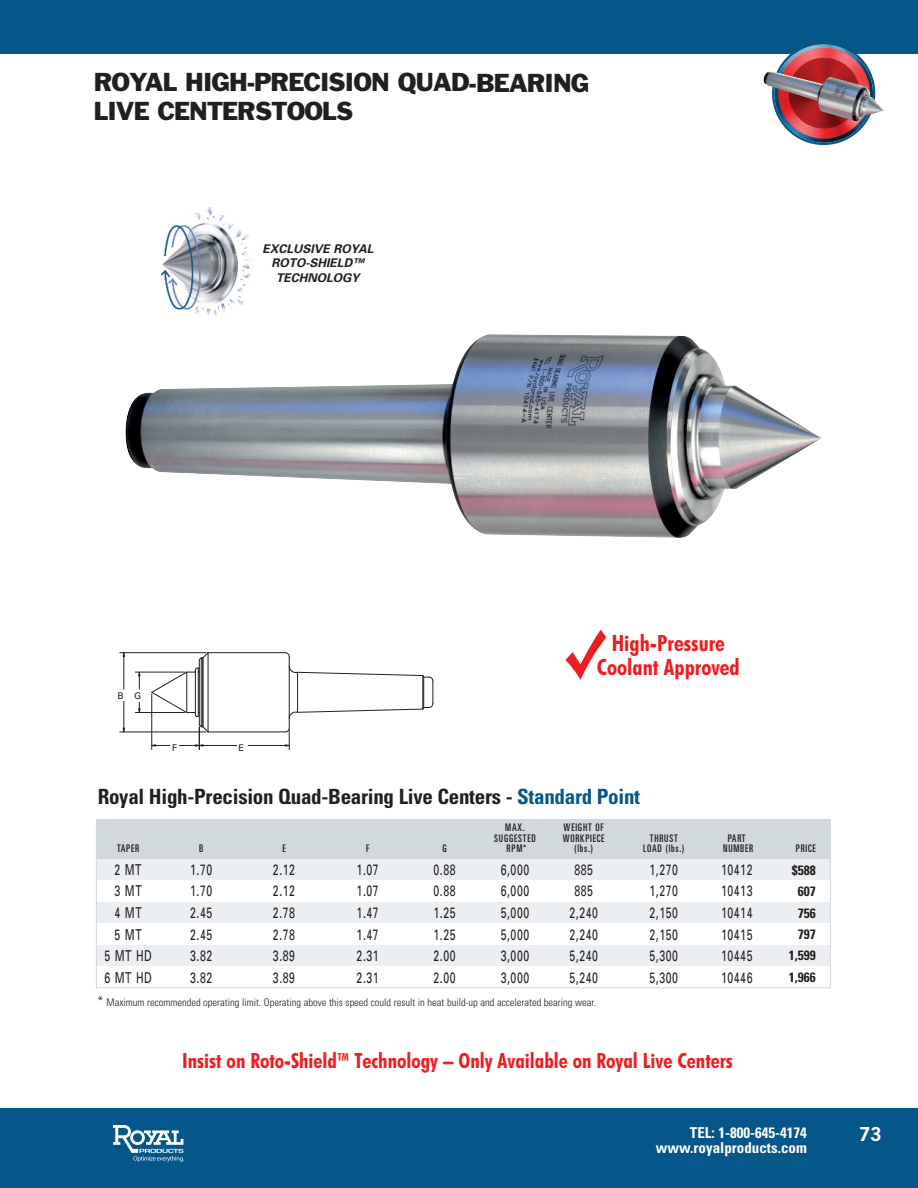
<style>
.page{position:relative;width:918px;height:1188px;background:#fff}
.page>*{position:absolute;margin:0;border:0;box-sizing:border-box;transform-origin:0 0}
.t1{font:24px/28.8px "Franklin Gothic";letter-spacing:-.035em;color:#231f20}
.t2{font:700 22.5px/24px "Futuri Condensed SW";color:#ee1d23;text-align:center}
.t3{font:700 21px "Futuri Condensed SW";color:#ee1d23}
.t4{font:700 condensed 21px "Univers";letter-spacing:-.015em;color:#231f20}
.t5{font:700 18px "News Gothic";color:#fff}
.t6{font:15px "Univers";letter-spacing:.055em;color:#231f20;scale:.7 1}
.t7{font:700 condensed 15px "Univers";color:#fff}
.t8{font:700 condensed 13.5px/21.3px "Univers";color:#231f20;text-align:right}
.t9{font:italic 700 12px/14.4px "Univers";color:#231f20;text-align:center}
.t10{font:300 condensed 10.5px "Univers";color:#231f20}
.t11{font:ultra-condensed 10.5px "Univers";letter-spacing:.075em;color:#231f20}
.t12{font:9.15px "Univers";color:#231f20}
.s1{color:#055689}
.s2{font-size:13.5px}
</style>
<div class="page">
<div style="left:14px;top:1108px;width:904px;height:80px;background:#055689"></div>
<div style="left:14px;top:0;width:904px;height:54px;background:#055689"></div>
<svg style="left:113px;top:1125px;width:71px;height:37px"></svg>
<svg style="left:777px;top:44px;width:93px;height:101px"></svg>
<img style="left:763px;top:71px;width:121px;height:51px">
<div style="left:96px;top:820px;width:735px;height:39px;background:#d1d9dd"></div>
<div style="left:96px;top:859px;width:735px;height:21px;background:#ebeff2"></div>
<div style="left:96px;top:902px;width:735px;height:21px;background:#ebeff2"></div>
<div style="left:96px;top:945px;width:735px;height:21px;background:#ebeff2"></div>
<hr style="left:289px;top:657px;width:1px;height:71px;background:#231f20">
<svg style="left:285px;top:652px;width:5px;height:5px"></svg>
<hr style="left:208px;top:652px;width:77px;height:1px;background:#231f20">
<hr style="left:208px;top:732px;width:77px;height:1px;background:#231f20">
<svg style="left:288px;top:665px;width:145px;height:54px"></svg>
<hr style="left:208px;top:653px;width:1px;height:79px;background:#231f20">
<hr style="left:199px;top:660px;width:1px;height:65px;background:#231f20">
<hr style="left:201px;top:658px;width:1px;height:69px;background:#231f20">
<hr style="left:203px;top:658px;width:1px;height:69px;background:#231f20">
<hr style="left:135px;top:672px;width:50px;height:1px;background:#231f20">
<hr style="left:135px;top:712px;width:50px;height:1px;background:#231f20">
<svg style="left:138px;top:671px;width:3px;height:18px"></svg>
<svg style="left:138px;top:702px;width:3px;height:10px"></svg>
<hr style="left:120px;top:732px;width:86px;height:1px;background:#231f20">
<hr style="left:120px;top:652px;width:86px;height:1px;background:#231f20">
<hr style="left:123px;top:695px;width:1px;height:33px;background:#231f20">
<hr style="left:123px;top:657px;width:1px;height:32px;background:#231f20">
<svg style="left:122px;top:727px;width:3px;height:6px"></svg>
<svg style="left:198px;top:652px;width:11px;height:9px"></svg>
<svg style="left:122px;top:652px;width:3px;height:5px"></svg>
<hr style="left:151px;top:694px;width:1px;height:56px;background:#231f20">
<svg style="left:151px;top:744px;width:19px;height:3px"></svg>
<svg style="left:151px;top:667px;width:48px;height:50px"></svg>
<hr style="left:203px;top:745px;width:37px;height:1px;background:#231f20">
<hr style="left:248px;top:745px;width:37px;height:1px;background:#231f20">
<svg style="left:179px;top:724px;width:30px;height:26px"></svg>
<svg style="left:284px;top:727px;width:6px;height:23px"></svg>
<div style="left:116px;top:691px;width:10px;height:10px;background:#fff"></div>
<div style="left:237px;top:742px;width:9px;height:11px;background:#fff"></div>
<img style="left:125px;top:334px;width:697px;height:204px">
<div style="left:96px;top:822px;width:735px;height:166px;border:1px solid #d1d9dd"></div>
<svg style="left:565px;top:630px;width:41px;height:50px"></svg>
<div style="left:0;top:1108px;width:14px;height:80px;background:#055689"></div>
<div style="left:0;top:0;width:14px;height:54px;background:#055689"></div>
<img style="left:162px;top:208px;width:90px;height:107px">
<h1 class="t1" style="left:94px;top:70px;width:497px">ROYAL HIGH-PRECISION QUAD-BEARING<br>LIVE CENTERSTOOLS</h1>
<p class="t9" style="left:263px;top:243px;width:112px">EXCLUSIVE ROYAL<br>ROTO-SHIELD™<br>TECHNOLOGY</p>
<p class="t12" style="left:118px;top:692px;width:25px">B G</p>
<p class="t12" style="left:172px;top:744px;width:7px">F</p>
<p class="t12" style="left:238px;top:744px;width:7px">E</p>
<h2 class="t2" style="left:597px;top:632px;width:144px">High-Pressure<br>Coolant Approved</h2>
<h3 class="t4" style="left:98px;top:789px;width:544px">Royal High-Precision Quad-Bearing Live Centers - <span class="s1">Standard Point</span></h3>
<p class="t11" style="left:505px;top:824px;width:21px">MAX.</p>
<p class="t11" style="left:564px;top:824px;width:42px">WEIGHT OF</p>
<p class="t11" style="left:494px;top:834px;width:43px">SUGGESTED</p>
<p class="t11" style="left:563px;top:834px;width:43px">WORKPIECE</p>
<p class="t11" style="left:650px;top:834px;width:29px">THRUST</p>
<p class="t11" style="left:728px;top:834px;width:19px">PART</p>
<p class="t11" style="left:117px;top:845px;width:24px">TAPER</p>
<p class="t11" style="left:199px;top:845px;width:6px">B</p>
<p class="t11" style="left:282px;top:845px;width:5px">E</p>
<p class="t11" style="left:366px;top:845px;width:5px">F</p>
<p class="t11" style="left:442px;top:845px;width:6px">G</p>
<p class="t11" style="left:507px;top:845px;width:21px">RPM*</p>
<p class="t11" style="left:574px;top:845px;width:20px">(lbs.)</p>
<p class="t11" style="left:643px;top:845px;width:43px">LOAD (lbs.)</p>
<p class="t11" style="left:723px;top:845px;width:32px">NUMBER</p>
<p class="t11" style="left:796px;top:845px;width:22px">PRICE</p>
<p class="t6" style="left:115px;top:864px;width:40px">2 MT</p>
<p class="t6" style="left:190px;top:864px;width:33px">1.70</p>
<p class="t6" style="left:273px;top:864px;width:33px">2.12</p>
<p class="t6" style="left:357px;top:864px;width:33px">1.07</p>
<p class="t6" style="left:433px;top:864px;width:33px">0.88</p>
<p class="t6" style="left:501px;top:864px;width:42px">6,000</p>
<p class="t6" style="left:574px;top:864px;width:28px">885</p>
<p class="t6" style="left:650px;top:864px;width:42px">1,270</p>
<p class="t6" style="left:721px;top:864px;width:47px">10412</p>
<p class="t6" style="left:115px;top:885px;width:40px">3 MT</p>
<p class="t6" style="left:190px;top:885px;width:33px">1.70</p>
<p class="t6" style="left:273px;top:885px;width:33px">2.12</p>
<p class="t6" style="left:357px;top:885px;width:33px">1.07</p>
<p class="t6" style="left:433px;top:885px;width:33px">0.88</p>
<p class="t6" style="left:501px;top:885px;width:42px">6,000</p>
<p class="t6" style="left:574px;top:885px;width:28px">885</p>
<p class="t6" style="left:650px;top:885px;width:42px">1,270</p>
<p class="t6" style="left:721px;top:885px;width:47px">10413</p>
<p class="t6" style="left:115px;top:908px;width:40px">4 MT</p>
<p class="t6" style="left:190px;top:908px;width:33px">2.45</p>
<p class="t6" style="left:273px;top:908px;width:33px">2.78</p>
<p class="t6" style="left:357px;top:908px;width:33px">1.47</p>
<p class="t6" style="left:433px;top:908px;width:33px">1.25</p>
<p class="t6" style="left:501px;top:908px;width:42px">5,000</p>
<p class="t6" style="left:569px;top:908px;width:42px">2,240</p>
<p class="t6" style="left:650px;top:908px;width:42px">2,150</p>
<p class="t6" style="left:721px;top:908px;width:47px">10414</p>
<p class="t6" style="left:115px;top:929px;width:40px">5 MT</p>
<p class="t6" style="left:190px;top:929px;width:33px">2.45</p>
<p class="t6" style="left:273px;top:929px;width:33px">2.78</p>
<p class="t6" style="left:357px;top:929px;width:33px">1.47</p>
<p class="t6" style="left:433px;top:929px;width:33px">1.25</p>
<p class="t6" style="left:501px;top:929px;width:42px">5,000</p>
<p class="t6" style="left:569px;top:929px;width:42px">2,240</p>
<p class="t6" style="left:650px;top:929px;width:42px">2,150</p>
<p class="t6" style="left:721px;top:929px;width:47px">10415</p>
<p class="t6" style="left:105px;top:950px;width:69px">5 MT HD</p>
<p class="t6" style="left:190px;top:950px;width:33px">3.82</p>
<p class="t6" style="left:273px;top:950px;width:33px">3.89</p>
<p class="t6" style="left:357px;top:950px;width:33px">2.31</p>
<p class="t6" style="left:433px;top:950px;width:33px">2.00</p>
<p class="t6" style="left:501px;top:950px;width:42px">3,000</p>
<p class="t6" style="left:569px;top:950px;width:42px">5,240</p>
<p class="t6" style="left:650px;top:950px;width:42px">5,300</p>
<p class="t6" style="left:721px;top:950px;width:47px">10445</p>
<p class="t6" style="left:105px;top:972px;width:69px">6 MT HD</p>
<p class="t6" style="left:190px;top:972px;width:33px">3.82</p>
<p class="t6" style="left:273px;top:972px;width:33px">3.89</p>
<p class="t6" style="left:357px;top:972px;width:33px">2.31</p>
<p class="t6" style="left:433px;top:972px;width:33px">2.00</p>
<p class="t6" style="left:501px;top:972px;width:42px">3,000</p>
<p class="t6" style="left:569px;top:972px;width:42px">5,240</p>
<p class="t6" style="left:650px;top:972px;width:42px">5,300</p>
<p class="t6" style="left:721px;top:972px;width:47px">10446</p>
<p class="t8" style="left:789px;top:861px;width:28px">$588<br>607<br>756<br>797<br>1,599<br>1,966</p>
<p class="t10" style="left:97px;top:998px;width:500px"><span class="s2">*</span> Maximum recommended operating limit. Operating above this speed could result in heat build-up and accelerated bearing wear.</p>
<h3 class="t3" style="left:182px;top:1049px;width:552px">Insist on Roto-Shield™ Technology – Only Available on Royal Live Centers</h3>
<p class="t7" style="left:690px;top:1127px;width:118px">TEL: 1-800-645-4174</p>
<p class="t5" style="left:859px;top:1124px;width:24px">73</p>
<p class="t7" style="left:656px;top:1142px;width:153px">www.royalproducts.com</p>
</div>
